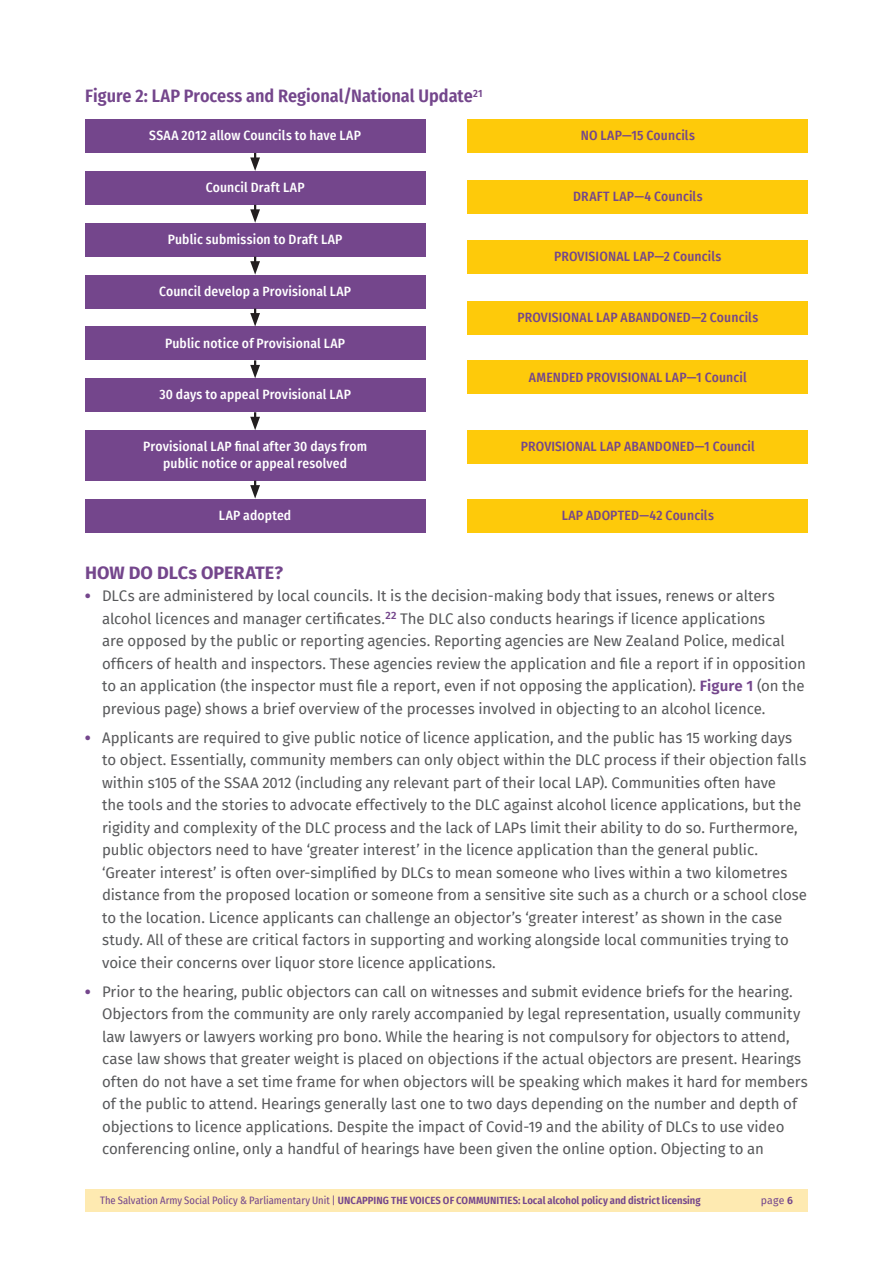
<style>
.page{position:relative;width:893px;height:1263px;background:#fff}
.page>*{position:absolute;margin:0;border:0;box-sizing:border-box;transform-origin:0 0}
.table_title{font:600 18px "Fira Sans Condensed";color:#74468c}
.section_SUBhead{font:700 18px "Fira Sans";color:#74468c}
.body_copy_BULLETS{font:15px/22.5px "Fira Sans";letter-spacing:-.005em;color:#57585a}
.table_header_text{font:500 13.5px/16.5px "Fira Sans Condensed";letter-spacing:.01em;color:#fff;text-align:center}
.table_header_text-2{font:500 13.5px "Fira Sans Condensed";letter-spacing:.01em;color:#74468c}
.t1{font:600 10.5px "Fira Sans Condensed";letter-spacing:.005em;color:#74468c}
.t2{font:10.5px "Fira Sans";color:#74468c}
.s1{font-weight:900;color:#74468c}
.s2{font-weight:600;color:#74468c}
.s3{font-weight:400}
.s4{font-weight:600}
</style>
<div class="page">
<div style="left:85px;top:1189px;width:723px;height:22px;background:#feeab1"></div>
<div style="left:468px;top:119px;width:340px;height:34px;background:#feca0a"></div>
<div style="left:468px;top:180px;width:340px;height:33px;background:#feca0a"></div>
<div style="left:468px;top:240px;width:340px;height:34px;background:#feca0a"></div>
<div style="left:468px;top:301px;width:340px;height:33px;background:#feca0a"></div>
<div style="left:468px;top:360px;width:340px;height:34px;background:#feca0a"></div>
<div style="left:468px;top:430px;width:340px;height:34px;background:#feca0a"></div>
<div style="left:468px;top:499px;width:340px;height:33px;background:#feca0a"></div>
<div style="left:85px;top:119px;width:340px;height:34px;background:#74468c"></div>
<div style="left:85px;top:171px;width:340px;height:34px;background:#74468c"></div>
<div style="left:85px;top:223px;width:340px;height:34px;background:#74468c"></div>
<div style="left:85px;top:275px;width:340px;height:33px;background:#74468c"></div>
<div style="left:85px;top:326px;width:340px;height:34px;background:#74468c"></div>
<div style="left:85px;top:378px;width:340px;height:34px;background:#74468c"></div>
<div style="left:85px;top:430px;width:340px;height:51px;background:#74468c"></div>
<div style="left:85px;top:499px;width:340px;height:33px;background:#74468c"></div>
<svg style="left:250px;top:153px;width:10px;height:18px"></svg>
<svg style="left:250px;top:205px;width:10px;height:18px"></svg>
<svg style="left:250px;top:257px;width:10px;height:18px"></svg>
<svg style="left:250px;top:308px;width:10px;height:18px"></svg>
<svg style="left:250px;top:360px;width:10px;height:18px"></svg>
<svg style="left:250px;top:412px;width:10px;height:18px"></svg>
<svg style="left:250px;top:481px;width:10px;height:18px"></svg>
<p class="table_title" style="left:85px;top:81px;width:399px">Figure 2: LAP Process and Regional/National Update<sup>21</sup></p>
<p class="table_header_text" style="left:149px;top:127px;width:213px">SSAA 2012 allow Councils to have LAP</p>
<p class="table_header_text" style="left:206px;top:178px;width:100px">Council Draft LAP</p>
<p class="table_header_text" style="left:168px;top:230px;width:176px">Public submission to Draft LAP</p>
<p class="table_header_text" style="left:159px;top:282px;width:194px">Council develop a Provisional LAP</p>
<p class="table_header_text" style="left:165px;top:334px;width:182px">Public notice of Provisional LAP</p>
<p class="table_header_text" style="left:159px;top:386px;width:193px">30 days to appeal Provisional LAP</p>
<p class="table_header_text" style="left:143px;top:438px;width:225px">Provisional LAP final after 30 days from public notice or appeal resolved</p>
<p class="table_header_text" style="left:219px;top:506px;width:74px">LAP adopted</p>
<p class="table_header_text-2" style="left:581px;top:125px;width:116px">NO LAP—15 Councils</p>
<p class="table_header_text-2" style="left:573px;top:185px;width:131px">DRAFT LAP—4 Councils</p>
<p class="table_header_text-2" style="left:554px;top:246px;width:169px">PROVISIONAL LAP—2 Councils</p>
<p class="table_header_text-2" style="left:517px;top:306px;width:242px">PROVISIONAL LAP ABANDONED—2 Councils</p>
<p class="table_header_text-2" style="left:529px;top:366px;width:219px">AMENDED PROVISIONAL LAP—1 Council</p>
<p class="table_header_text-2" style="left:521px;top:436px;width:235px">PROVISIONAL LAP ABANDONED—1 Council</p>
<p class="table_header_text-2" style="left:562px;top:504px;width:154px">LAP ADOPTED—42 Councils</p>
<p class="section_SUBhead" style="left:85px;top:557px;width:199px">HOW DO DLCs OPERATE?</p>
<p class="body_copy_BULLETS" style="left:102px;top:584px;width:705px;text-indent:-17px"><span class="s1">•</span> DLCs are administered by local councils. It is the decision-making body that issues, renews or alters alcohol licences and manager certificates.<sup>22</sup> The DLC also conducts hearings if licence applications<br>are opposed by the public or reporting agencies. Reporting agencies are New Zealand Police, medical officers of health and inspectors. These agencies review the application and file a report if in opposition to an application (the inspector must file a report, even if not opposing the application). <span class="s2">Figure 1</span> (on the previous page) shows a brief overview of the processes involved in objecting to an alcohol licence.</p>
<p class="body_copy_BULLETS" style="left:102px;top:726px;width:706px;text-indent:-17px"><span class="s1">•</span> Applicants are required to give public notice of licence application, and the public has 15 working days to object. Essentially, community members can only object within the DLC process if their objection falls within s105 of the SSAA 2012 (including any relevant part of their local LAP). Communities often have<br>the tools and the stories to advocate effectively to the DLC against alcohol licence applications, but the rigidity and complexity of the DLC process and the lack of LAPs limit their ability to do so. Furthermore, public objectors need to have ‘greater interest’ in the licence application than the general public. ‘Greater interest’ is often over-simplified by DLCs to mean someone who lives within a two kilometres distance from the proposed location or someone from a sensitive site such as a church or a school close to the location. Licence applicants can challenge an objector’s ‘greater interest’ as shown in the case study. All of these are critical factors in supporting and working alongside local communities trying to voice their concerns over liquor store licence applications.</p>
<p class="body_copy_BULLETS" style="left:102px;top:979px;width:707px;text-indent:-17px"><span class="s1">•</span> Prior to the hearing, public objectors can call on witnesses and submit evidence briefs for the hearing.<br>Objectors from the community are only rarely accompanied by legal representation, usually community law lawyers or lawyers working pro bono. While the hearing is not compulsory for objectors to attend, case law shows that greater weight is placed on objections if the actual objectors are present. Hearings often do not have a set time frame for when objectors will be speaking which makes it hard for members of the public to attend. Hearings generally last one to two days depending on the number and depth of objections to licence applications. Despite the impact of Covid-19 and the ability of DLCs to use video conferencing online, only a handful of hearings have been given the online option. Objecting to an</p>
<p class="t1" style="left:100px;top:1192px;width:602px"><span class="s3">The Salvation Army Social Policy &amp; Parliamentary Unit |</span> UNCAPPING THE VOICES OF COMMUNITIES: Local alcohol policy and district licensing</p>
<p class="t2" style="left:761px;top:1193px;width:34px">page <span class="s4">6</span></p>
</div>
